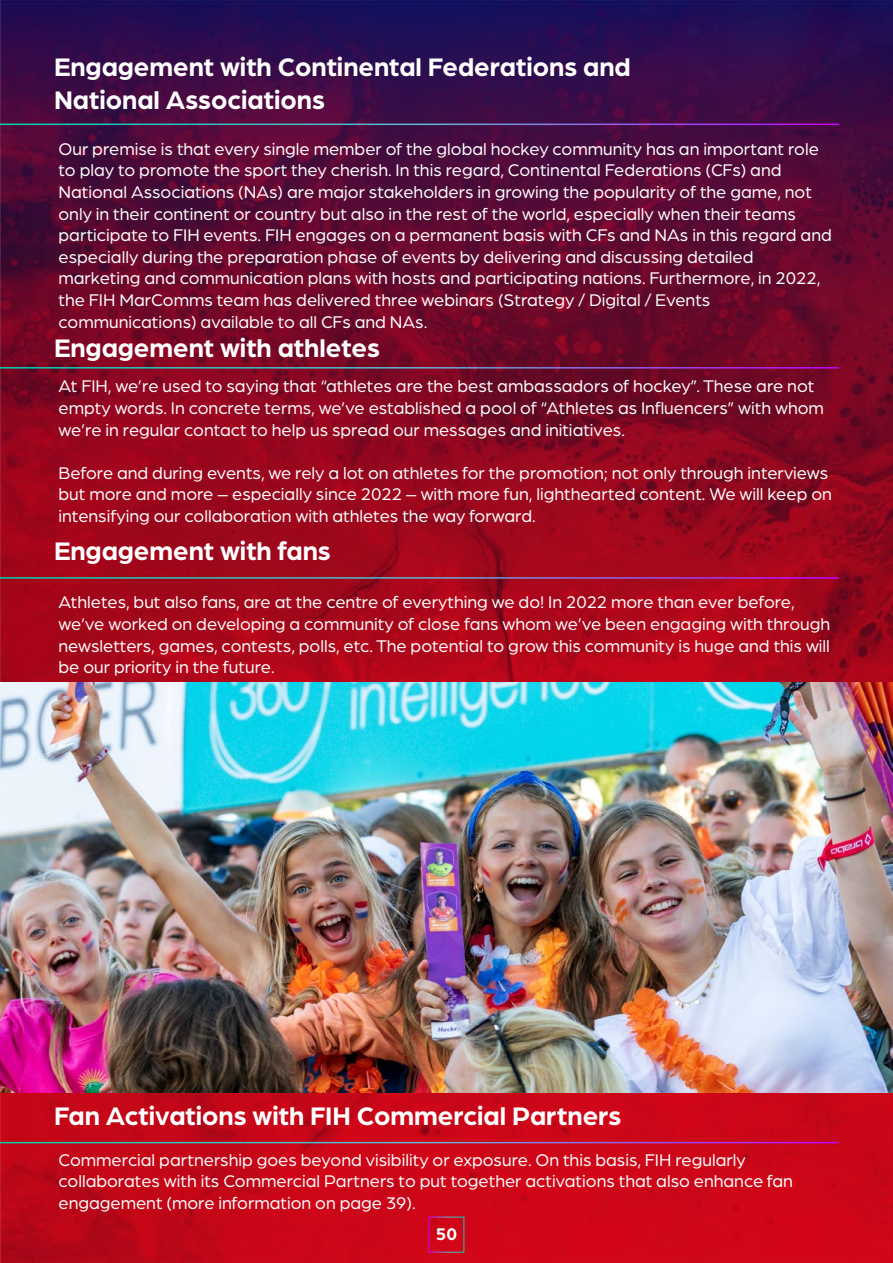
<style>
.page{position:relative;width:893px;height:1263px;background:#fff}
.page>*{position:absolute;margin:0;border:0;box-sizing:border-box;transform-origin:0 0}
.t1{font:700 27px/32.4px "Arboria";color:#fff}
.t2{font:18px/21.6px "Arboria";color:#fff}
.t3{font:700 18px "Arboria";color:#fff}
</style>
<div class="page">
<img style="left:0;top:0;width:893px;height:1263px">
<hr style="left:0;top:124px;width:839px;height:1px;background:#fff">
<hr style="left:0;top:367px;width:839px;height:2px;background:#fff">
<hr style="left:0;top:577px;width:839px;height:2px;background:#fff">
<hr style="left:0;top:1142px;width:839px;height:1px;background:#fff">
<img style="left:0;top:683px;width:893px;height:409px">
<h1 class="t1" style="left:54px;top:49px;width:578px">Engagement with Continental Federations and<br>National Associations</h1>
<p class="t2" style="left:59px;top:137px;width:775px">Our premise is that every single member of the global hockey community has an important role to play to promote the sport they cherish. In this regard, Continental Federations (CFs) and National Associations (NAs) are major stakeholders in growing the popularity of the game, not only in their continent or country but also in the rest of the world, especially when their teams participate to FIH events. FIH engages on a permanent basis with CFs and NAs in this regard and especially during the preparation phase of events by delivering and discussing detailed marketing and communication plans with hosts and participating nations. Furthermore, in 2022, the FIH MarComms team has delivered three webinars (Strategy / Digital / Events communications) available to all CFs and NAs.</p>
<h1 class="t1" style="left:54px;top:330px;width:327px">Engagement with athletes</h1>
<p class="t2" style="left:59px;top:375px;width:767px">At FIH, we’re used to saying that “athletes are the best ambassadors of hockey”. These are not empty words. In concrete terms, we’ve established a pool of “Athletes as Influencers” with whom we’re in regular contact to help us spread our messages and initiatives.</p>
<p class="t2" style="left:59px;top:461px;width:775px">Before and during events, we rely a lot on athletes for the promotion; not only through interviews but more and more – especially since 2022 – with more fun, lighthearted content. We will keep on intensifying our collaboration with athletes the way forward.</p>
<h1 class="t1" style="left:54px;top:533px;width:278px">Engagement with fans</h1>
<p class="t2" style="left:59px;top:591px;width:773px">Athletes, but also fans, are at the centre of everything we do! In 2022 more than ever before, we’ve worked on developing a community of close fans whom we’ve been engaging with through newsletters, games, contests, polls, etc. The potential to grow this community is huge and this will be our priority in the future.</p>
<h1 class="t1" style="left:54px;top:1098px;width:569px">Fan Activations with FIH Commercial Partners</h1>
<p class="t2" style="left:58px;top:1148px;width:736px">Commercial partnership goes beyond visibility or exposure. On this basis, FIH regularly collaborates with its Commercial Partners to put together activations that also enhance fan engagement (more information on page 39).</p>
<p class="t3" style="left:436px;top:1222px;width:23px">50</p>
</div>
